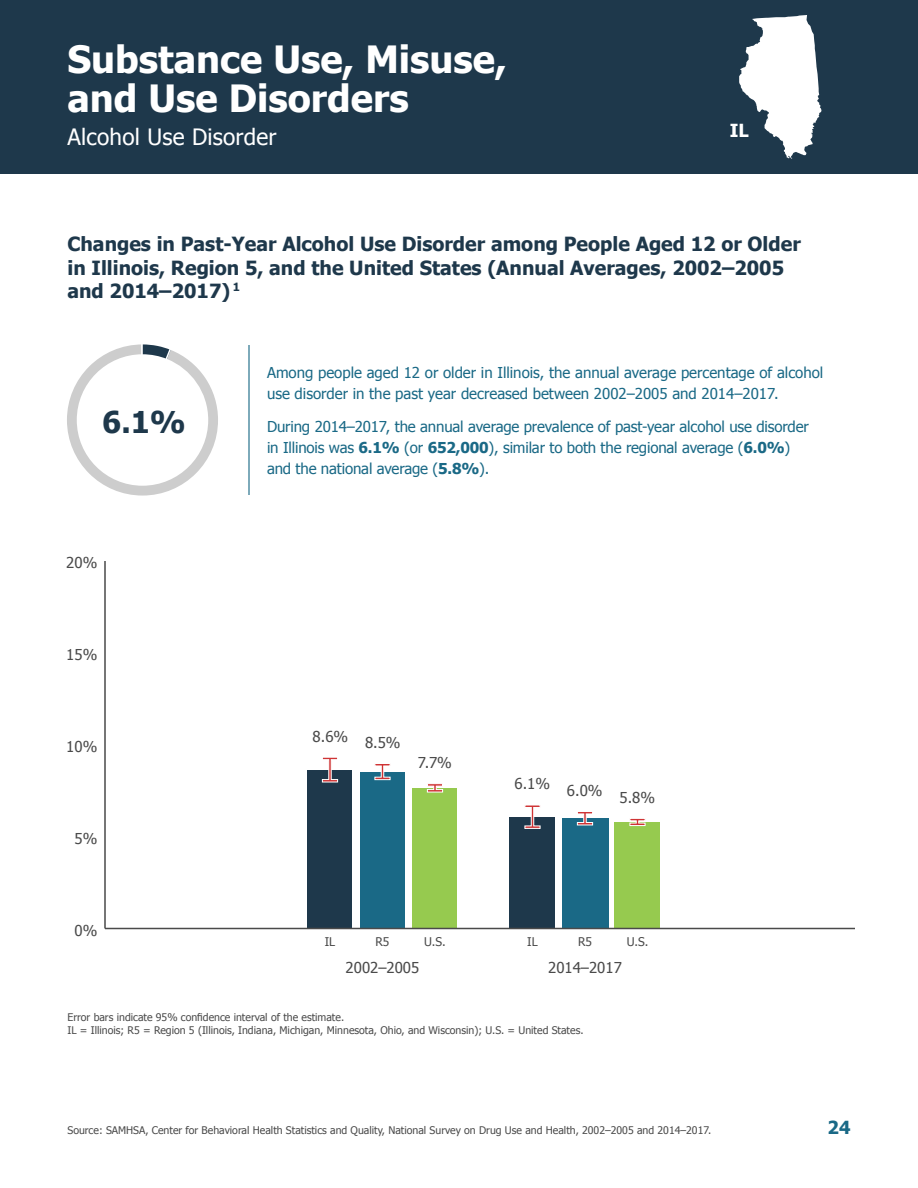
<style>
.page{position:relative;width:918px;height:1188px;background:#fff}
.page>*{position:absolute;margin:0;border:0;box-sizing:border-box;transform-origin:0 0}
.t1{font:700 37.5px/39px "Tahoma";color:#fff}
.t2{font:700 30px "Tahoma";color:#1e384b}
.t3{font:22.5px "Tahoma";letter-spacing:.01em;color:#fff}
.t4{font:700 19.5px/23.4px "Tahoma";color:#1e384b}
.t5{font:700 18px "Tahoma";color:#1a6986}
.t6{font:700 18px "Tahoma";color:#fff}
.t7{font:15px/21px "Tahoma";letter-spacing:-.01em;color:#1a6986}
.t8{font:15px "Tahoma";color:#4a4a4a}
.t9{font:12px "Tahoma";color:#4a4a4a}
.t10{font:10.5px/12.6px "Tahoma";color:#4a4a4a}
.s1{font-weight:700}
</style>
<div class="page">
<div style="left:0;top:0;width:918px;height:174px;background:#1e384b"></div>
<svg style="left:739px;top:15px;width:82px;height:143px"></svg>
<svg style="left:67px;top:344px;width:151px;height:152px"></svg>
<hr style="left:141px;top:333px;width:2px;height:87px;background:#fff">
<hr style="left:248px;top:345px;width:2px;height:150px;background:#1a6986">
<div style="left:308px;top:770px;width:44px;height:158px;background:#1e384b"></div>
<svg style="left:322px;top:757px;width:16px;height:25px"></svg>
<div style="left:360px;top:772px;width:45px;height:156px;background:#1a6986"></div>
<svg style="left:375px;top:764px;width:15px;height:16px"></svg>
<div style="left:412px;top:788px;width:46px;height:140px;background:#96ca4f"></div>
<svg style="left:427px;top:783px;width:16px;height:9px"></svg>
<div style="left:510px;top:817px;width:45px;height:111px;background:#1e384b"></div>
<svg style="left:525px;top:805px;width:15px;height:24px"></svg>
<div style="left:562px;top:818px;width:46px;height:110px;background:#1a6986"></div>
<svg style="left:577px;top:812px;width:16px;height:13px"></svg>
<div style="left:615px;top:822px;width:45px;height:106px;background:#96ca4f"></div>
<svg style="left:630px;top:818px;width:15px;height:8px"></svg>
<hr style="left:104px;top:561px;width:2px;height:367px;background:#4a4a4a">
<hr style="left:105px;top:928px;width:750px;height:1px;background:#4a4a4a">
<h1 class="t1" style="left:68px;top:38px;width:441px">Substance Use, Misuse, and Use Disorders</h1>
<h3 class="t3" style="left:68px;top:122px;width:211px">Alcohol Use Disorder</h3>
<p class="t6" style="left:730px;top:118px;width:20px">IL</p>
<h4 class="t4" style="left:68px;top:231px;width:735px">Changes in Past-Year Alcohol Use Disorder among People Aged 12 or Older in Illinois, Region 5, and the United States (Annual Averages, 2002–2005 and 2014–2017) <sup>1</sup></h4>
<h2 class="t2" style="left:102px;top:401px;width:85px">6.1%</h2>
<p class="t8" style="left:66px;top:553px;width:33px">20%</p>
<p class="t8" style="left:66px;top:645px;width:33px">15%</p>
<p class="t8" style="left:66px;top:736px;width:33px">10%</p>
<p class="t8" style="left:74px;top:828px;width:24px">5%</p>
<p class="t8" style="left:74px;top:920px;width:24px">0%</p>
<p class="t7" style="left:267px;top:361px;width:558px">Among people aged 12 or older in Illinois, the annual average percentage of alcohol use disorder in the past year decreased between 2002–2005 and 2014–2017.</p>
<p class="t7" style="left:267px;top:415px;width:543px">During 2014–2017, the annual average prevalence of past-year alcohol use disorder in Illinois was <span class="s1">6.1%</span> (or <span class="s1">652,000</span>), similar to both the regional average (<span class="s1">6.0%</span>) and the national average (<span class="s1">5.8%</span>).</p>
<p class="t8" style="left:313px;top:726px;width:37px">8.6%</p>
<p class="t8" style="left:365px;top:732px;width:37px">8.5%</p>
<p class="t8" style="left:418px;top:753px;width:36px">7.7%</p>
<p class="t9" style="left:325px;top:933px;width:12px">IL</p>
<p class="t9" style="left:376px;top:933px;width:16px">R5</p>
<p class="t9" style="left:424px;top:933px;width:23px">U.S.</p>
<p class="t8" style="left:514px;top:774px;width:37px">6.1%</p>
<p class="t8" style="left:567px;top:780px;width:37px">6.0%</p>
<p class="t8" style="left:619px;top:787px;width:37px">5.8%</p>
<p class="t9" style="left:527px;top:933px;width:12px">IL</p>
<p class="t9" style="left:578px;top:933px;width:16px">R5</p>
<p class="t9" style="left:627px;top:933px;width:23px">U.S.</p>
<p class="t8" style="left:346px;top:958px;width:75px">2002–2005</p>
<p class="t8" style="left:548px;top:958px;width:75px">2014–2017</p>
<p class="t10" style="left:68px;top:1010px;width:518px">Error bars indicate 95% confidence interval of the estimate.<br>IL = Illinois; R5 = Region 5 (Illinois, Indiana, Michigan, Minnesota, Ohio, and Wisconsin); U.S. = United States.</p>
<p class="t10" style="left:68px;top:1123px;width:646px">Source: SAMHSA, Center for Behavioral Health Statistics and Quality, National Survey on Drug Use and Health, 2002–2005 and 2014–2017.</p>
<p class="t5" style="left:828px;top:1115px;width:24px">24</p>
</div>
